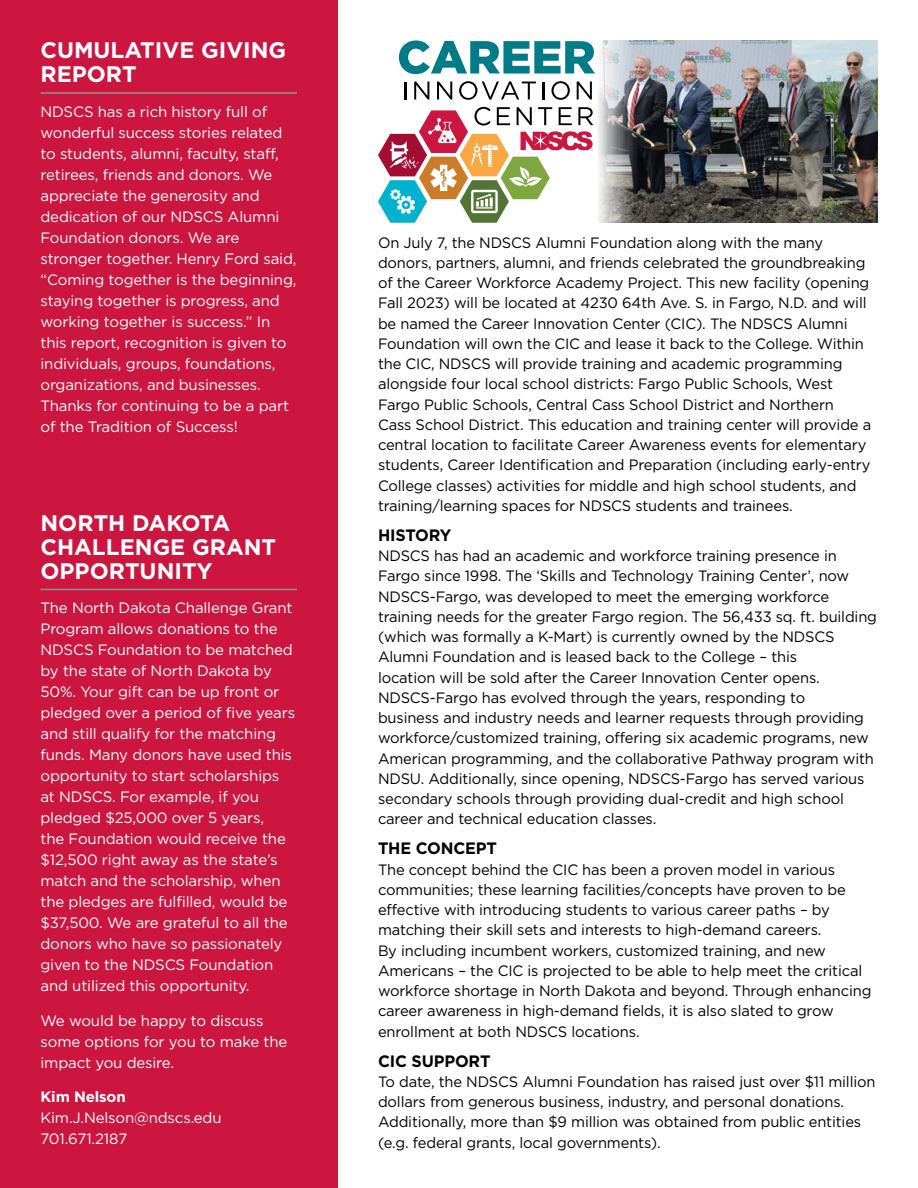
<style>
.page{position:relative;width:918px;height:1188px;background:#fff}
.page>*{position:absolute;margin:0;border:0;box-sizing:border-box;transform-origin:0 0}
.Heading{font:700 22.5px/24px "Gotham";color:#fff}
.Text_White{font:700 16.5px "Gotham";letter-spacing:-.01em;color:#000}
.Text_White-2{font:15px/20.2px "Gotham";letter-spacing:-.01em;color:#000}
.Text_White-3{font:15px/21px "Gotham";letter-spacing:-.01em;color:#fff}
.s1{font-weight:700}
</style>
<div class="page">
<img style="left:589px;top:40px;width:289px;height:183px">
<div style="left:0;top:0;width:338px;height:1188px;background:#cd163f"></div>
<hr style="left:40px;top:92px;width:257px;height:2px;background:#8c9091">
<hr style="left:40px;top:589px;width:257px;height:1px;background:#8c9091">
<svg style="left:404px;top:82px;width:2px;height:18px"></svg>
<svg style="left:414px;top:82px;width:15px;height:18px"></svg>
<svg style="left:437px;top:82px;width:15px;height:18px"></svg>
<svg style="left:459px;top:81px;width:77px;height:19px"></svg>
<svg style="left:542px;top:82px;width:2px;height:18px"></svg>
<svg style="left:551px;top:81px;width:19px;height:19px"></svg>
<svg style="left:577px;top:82px;width:15px;height:18px"></svg>
<svg style="left:399px;top:41px;width:196px;height:33px"></svg>
<svg style="left:378px;top:107px;width:215px;height:116px"></svg>
<p class="Heading" style="left:40px;top:38px;width:247px">CUMULATIVE GIVING<br>REPORT</p>
<p class="Text_White-3" style="left:40px;top:101px;width:258px">NDSCS has a rich history full of wonderful success stories related to students, alumni, faculty, staff, retirees, friends and donors. We appreciate the generosity and dedication of our NDSCS Alumni Foundation donors. We are stronger together. Henry Ford said, “Coming together is the beginning, staying together is progress, and working together is success.” In this report, recognition is given to individuals, groups, foundations, organizations, and businesses.<br>Thanks for continuing to be a part of the Tradition of Success!</p>
<p class="Heading" style="left:40px;top:511px;width:237px">NORTH DAKOTA<br>CHALLENGE GRANT<br>OPPORTUNITY</p>
<p class="Text_White-3" style="left:40px;top:597px;width:256px">The North Dakota Challenge Grant<br>Program allows donations to the<br>NDSCS Foundation to be matched by the state of North Dakota by<br>50%. Your gift can be up front or pledged over a period of five years and still qualify for the matching funds. Many donors have used this opportunity to start scholarships at NDSCS. For example, if you pledged $25,000 over 5 years,<br>the Foundation would receive the $12,500 right away as the state’s match and the scholarship, when the pledges are fulfilled, would be $37,500. We are grateful to all the donors who have so passionately given to the NDSCS Foundation and utilized this opportunity.</p>
<p class="Text_White-3" style="left:40px;top:1010px;width:248px">We would be happy to discuss some options for you to make the impact you desire.</p>
<p class="Text_White-3" style="left:40px;top:1086px;width:183px"><span class="s1">Kim Nelson<br></span>Kim.J.Nelson@ndscs.edu<br>701.671.2187</p>
<p class="Text_White-2" style="left:378px;top:232px;width:495px">On July 7, the NDSCS Alumni Foundation along with the many donors, partners, alumni, and friends celebrated the groundbreaking of the Career Workforce Academy Project. This new facility (opening Fall 2023) will be located at 4230 64th Ave. S. in Fargo, N.D. and will be named the Career Innovation Center (CIC). The NDSCS Alumni Foundation will own the CIC and lease it back to the College. Within the CIC, NDSCS will provide training and academic programming alongside four local school districts: Fargo Public Schools, West Fargo Public Schools, Central Cass School District and Northern<br>Cass School District. This education and training center will provide a central location to facilitate Career Awareness events for elementary students, Career Identification and Preparation (including early-entry College classes) activities for middle and high school students, and training/learning spaces for NDSCS students and trainees.</p>
<p class="Text_White" style="left:378px;top:524px;width:75px">HISTORY</p>
<p class="Text_White-2" style="left:378px;top:545px;width:501px">NDSCS has had an academic and workforce training presence in Fargo since 1998. The ‘Skills and Technology Training Center’, now NDSCS-Fargo, was developed to meet the emerging workforce training needs for the greater Fargo region. The 56,433 sq. ft. building (which was formally a K-Mart) is currently owned by the NDSCS Alumni Foundation and is leased back to the College – this<br>location will be sold after the Career Innovation Center opens.<br>NDSCS-Fargo has evolved through the years, responding to<br>business and industry needs and learner requests through providing workforce/customized training, offering six academic programs, new American programming, and the collaborative Pathway program with NDSU. Additionally, since opening, NDSCS-Fargo has served various secondary schools through providing dual-credit and high school career and technical education classes.</p>
<p class="Text_White" style="left:378px;top:837px;width:121px">THE CONCEPT</p>
<p class="Text_White-2" style="left:378px;top:859px;width:495px">The concept behind the CIC has been a proven model in various communities; these learning facilities/concepts have proven to be effective with introducing students to various career paths – by matching their skill sets and interests to high-demand careers.<br>By including incumbent workers, customized training, and new Americans – the CIC is projected to be able to help meet the critical workforce shortage in North Dakota and beyond. Through enhancing career awareness in high-demand fields, it is also slated to grow enrollment at both NDSCS locations.</p>
<p class="Text_White" style="left:378px;top:1050px;width:114px">CIC SUPPORT</p>
<p class="Text_White-2" style="left:378px;top:1071px;width:499px">To date, the NDSCS Alumni Foundation has raised just over $11 million dollars from generous business, industry, and personal donations.<br>Additionally, more than $9 million was obtained from public entities (e.g. federal grants, local governments).</p>
</div>
